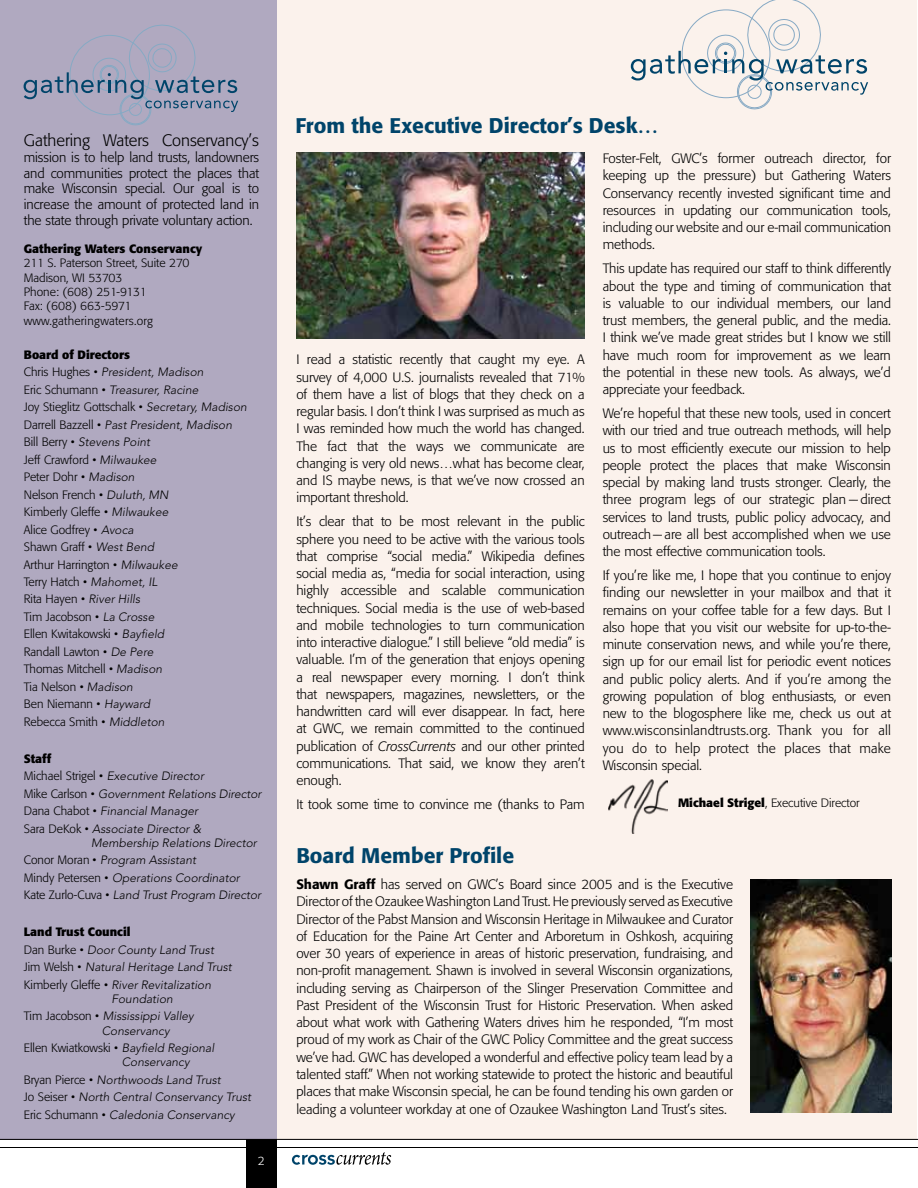
<style>
.page{position:relative;width:918px;height:1188px;background:#fff}
.page>*{position:absolute;margin:0;border:0;box-sizing:border-box;transform-origin:0 0}
.t1{font:500 21px "Formata";color:#00446a}
.t2{font:300 16.5px "Formata";color:#000}
.t3{font:300 13.5px/17.2px "Formata";letter-spacing:-.005em;color:#000;text-align:justify}
.t4{font:italic 300 12px/17.5px "Avenir";color:#000}
.t5{font:300 12px/17.5px "Formata";color:#000}
.t6{font:700 12px "Formata";color:#000}
.t7{font:300 12px "Formata";color:#fff}
.s1{font-family:"Formata";font-style:normal}
.s2{font-family:"Avenir";font-style:italic}
.s3{font-style:italic}
.s4{font-weight:700}
.s5{font-weight:500}
</style>
<div class="page">
<div style="left:276px;top:0;width:641px;height:1139px;background:#fbf2ec"></div>
<div style="left:0;top:0;width:277px;height:1139px;background:#b0a9c0"></div>
<svg style="left:24px;top:24px;width:214px;height:102px"></svg>
<svg style="left:631px;top:0;width:237px;height:110px"></svg>
<img style="left:608px;top:780px;width:59px;height:54px">
<div style="left:246px;top:1139px;width:31px;height:49px;background:#000"></div>
<svg style="left:292px;top:1152px;width:99px;height:13px"></svg>
<img style="left:296px;top:153px;width:289px;height:185px">
<img style="left:750px;top:879px;width:141px;height:233px">
<hr style="left:0;top:1139px;width:918px;height:1px;background:#000">
<hr style="left:0;top:1147px;width:918px;height:1px;background:#000">
<p class="t2" style="left:24px;top:131px;width:237px">Gathering Waters Conservancy’s</p>
<p class="t3" style="left:24px;top:149px;width:237px;line-height:15.8px">mission is to help land trusts, landowners and communities protect the places that make Wisconsin special. Our goal is to increase the amount of protected land in the state through private voluntary action.</p>
<p class="t6" style="left:24px;top:241px;width:180px">Gathering Waters Conservancy</p>
<p class="t5" style="left:24px;top:256px;width:167px;line-height:14.4px">211 S. Paterson Street, Suite 270<br>Madison, WI 53703<br>Phone: (608) 251-9131<br>Fax: (608) 663-5971 www.gatheringwaters.org</p>
<p class="t6" style="left:24px;top:347px;width:108px">Board of Directors</p>
<p class="t4" style="left:24px;top:363px;width:181px"><span class="s1">Chris Hughes •</span> President, Madison<br><span class="s1">Eric Schumann •</span> Treasurer, Racine</p>
<p class="t5" style="left:24px;top:398px;width:225px">Joy Stieglitz Gottschalk • <span class="s2">Secretary, Madison</span></p>
<p class="t4" style="left:24px;top:416px;width:210px"><span class="s1">Darrell Bazzell •</span> Past President, Madison<br><span class="s1">Bill Berry •</span> Stevens Point</p>
<p class="t5" style="left:24px;top:451px;width:155px">Jeff Crawford • <span class="s2">Milwaukee<br></span>Peter Dohr • <span class="s2">Madison<br></span>Nelson French • <span class="s2">Duluth, MN<br></span>Kimberly Gleffe • <span class="s2">Milwaukee<br></span>Alice Godfrey • <span class="s2">Avoca<br></span>Shawn Graff • <span class="s2">West Bend<br></span>Arthur Harrington • <span class="s2">Milwaukee<br></span>Terry Hatch • <span class="s2">Mahomet, IL<br></span>Rita Hayen • <span class="s2">River Hills<br></span>Tim Jacobson • <span class="s2">La Crosse<br></span>Ellen Kwitakowski • <span class="s2">Bayfield<br></span>Randall Lawton • <span class="s2">De Pere<br></span>Thomas Mitchell • <span class="s2">Madison<br></span>Tia Nelson • <span class="s2">Madison<br></span>Ben Niemann • <span class="s2">Hayward<br></span>Rebecca Smith • <span class="s2">Middleton</span></p>
<p class="t6" style="left:24px;top:751px;width:29px">Staff</p>
<p class="t4" style="left:24px;top:767px;width:239px"><span class="s1">Michael Strigel •</span> Executive Director<br><span class="s1">Mike Carlson •</span> Government Relations Director <span class="s1">Dana Chabot •</span> Financial Manager<br><span class="s1">Sara DeKok •</span> Associate Director &amp;</p>
<p class="t4" style="left:24px;top:834px;width:239px;text-indent:68px">Membership Relations Director <span class="s1">Conor Moran •</span> Program Assistant<br><span class="s1">Mindy Petersen •</span> Operations Coordinator <span class="s1">Kate Zurlo-Cuva •</span> Land Trust Program Director</p>
<p class="t6" style="left:24px;top:924px;width:108px">Land Trust Council</p>
<p class="t4" style="left:24px;top:941px;width:210px"><span class="s1">Dan Burke •</span> Door County Land Trust<br><span class="s1">Jim Welsh •</span> Natural Heritage Land Trust<br><span class="s1">Kimberly Gleffe •</span> River Revitalization</p>
<p class="t4" style="left:24px;top:990px;width:172px;text-indent:88px">Foundation<br><span class="s1">Tim Jacobson •</span> Mississippi Valley</p>
<p class="t4" style="left:102px;top:1022px;width:69px">Conservancy</p>
<p class="t5" style="left:24px;top:1039px;width:192px">Ellen Kwiatkowski • <span class="s2">Bayfield Regional</span></p>
<p class="t4" style="left:24px;top:1053px;width:229px;text-indent:98px">Conservancy<br><span class="s1">Bryan Pierce •</span> Northwoods Land Trust<br><span class="s1">Jo Seiser •</span> North Central Conservancy Trust <span class="s1">Eric Schumann •</span> Caledonia Conservancy</p>
<p class="t7" style="left:258px;top:1153px;width:8px">2</p>
<h1 class="t1" style="left:295px;top:113px;width:365px">From the Executive Director’s Desk…</h1>
<p class="t3" style="left:296px;top:351px;width:290px">I read a statistic recently that caught my eye. A survey of 4,000 U.S. journalists revealed that 71% of them have a list of blogs that they check on a regular basis. I don’t think I was surprised as much as I was reminded how much the world has changed.<br>The fact that the ways we communicate are changing is very old news…what has become clear, and IS maybe news, is that we’ve now crossed an important threshold.</p>
<p class="t3" style="left:296px;top:513px;width:290px">It’s clear that to be most relevant in the public sphere you need to be active with the various tools that comprise “social media.” Wikipedia defines social media as, “media for social interaction, using highly accessible and scalable communication techniques. Social media is the use of web-based and mobile technologies to turn communication into interactive dialogue.” I still believe “old media” is valuable. I’m of the generation that enjoys opening a real newspaper every morning. I don’t think that newspapers, magazines, newsletters, or the handwritten card will ever disappear. In fact, here at GWC, we remain committed to the continued publication of <span class="s3">CrossCurrents</span> and our other printed communications. That said, we know they aren’t enough.</p>
<p class="t3" style="left:296px;top:796px;width:290px">It took some time to convince me (thanks to Pam</p>
<p class="t3" style="left:603px;top:150px;width:290px">Foster-Felt, GWC’s former outreach director, for keeping up the pressure) but Gathering Waters Conservancy recently invested significant time and resources in updating our communication tools, including our website and our e-mail communication methods.</p>
<p class="t3" style="left:603px;top:260px;width:290px">This update has required our staff to think differently about the type and timing of communication that is valuable to our individual members, our land trust members, the general public, and the media.<br>I think we’ve made great strides but I know we still have much room for improvement as we learn the potential in these new tools. As always, we’d appreciate your feedback.</p>
<p class="t3" style="left:603px;top:405px;width:290px">We’re hopeful that these new tools, used in concert with our tried and true outreach methods, will help us to most efficiently execute our mission to help people protect the places that make Wisconsin special by making land trusts stronger. Clearly, the three program legs of our strategic plan — direct services to land trusts, public policy advocacy, and outreach— are all best accomplished when we use the most effective communication tools.</p>
<p class="t3" style="left:603px;top:567px;width:290px">If you’re like me, I hope that you continue to enjoy finding our newsletter in your mailbox and that it remains on your coffee table for a few days. But I also hope that you visit our website for up-to-the&shy;minute conservation news, and while you’re there, sign up for our email list for periodic event notices and public policy alerts. And if you’re among the growing population of blog enthusiasts, or even new to the blogosphere like me, check us out at www.wisconsinlandtrusts.org. Thank you for all you do to help protect the places that make Wisconsin special.</p>
<p class="t5" style="left:678px;top:794px;width:183px"><span class="s4">Michael Strigel</span>, Executive Director</p>
<h1 class="t1" style="left:296px;top:843px;width:219px">Board Member Profile</h1>
<p class="t3" style="left:296px;top:876px;width:438px"><span class="s5">Shawn Graff</span> has served on GWC’s Board since 2005 and is the Executive Director of the Ozaukee Washington Land Trust. He previously served as Executive Director of the Pabst Mansion and Wisconsin Heritage in Milwaukee and Curator of Education for the Paine Art Center and Arboretum in Oshkosh, acquiring over 30 years of experience in areas of historic preservation, fundraising, and non-profit management. Shawn is involved in several Wisconsin organizations, including serving as Chairperson of the Slinger Preservation Committee and Past President of the Wisconsin Trust for Historic Preservation. When asked about what work with Gathering Waters drives him he responded, “I’m most proud of my work as Chair of the GWC Policy Committee and the great success we’ve had. GWC has developed a wonderful and effective policy team lead by a talented staff.” When not working statewide to protect the historic and beautiful places that make Wisconsin special, he can be found tending his own garden or leading a volunteer workday at one of Ozaukee Washington Land Trust’s sites.</p>
</div>
